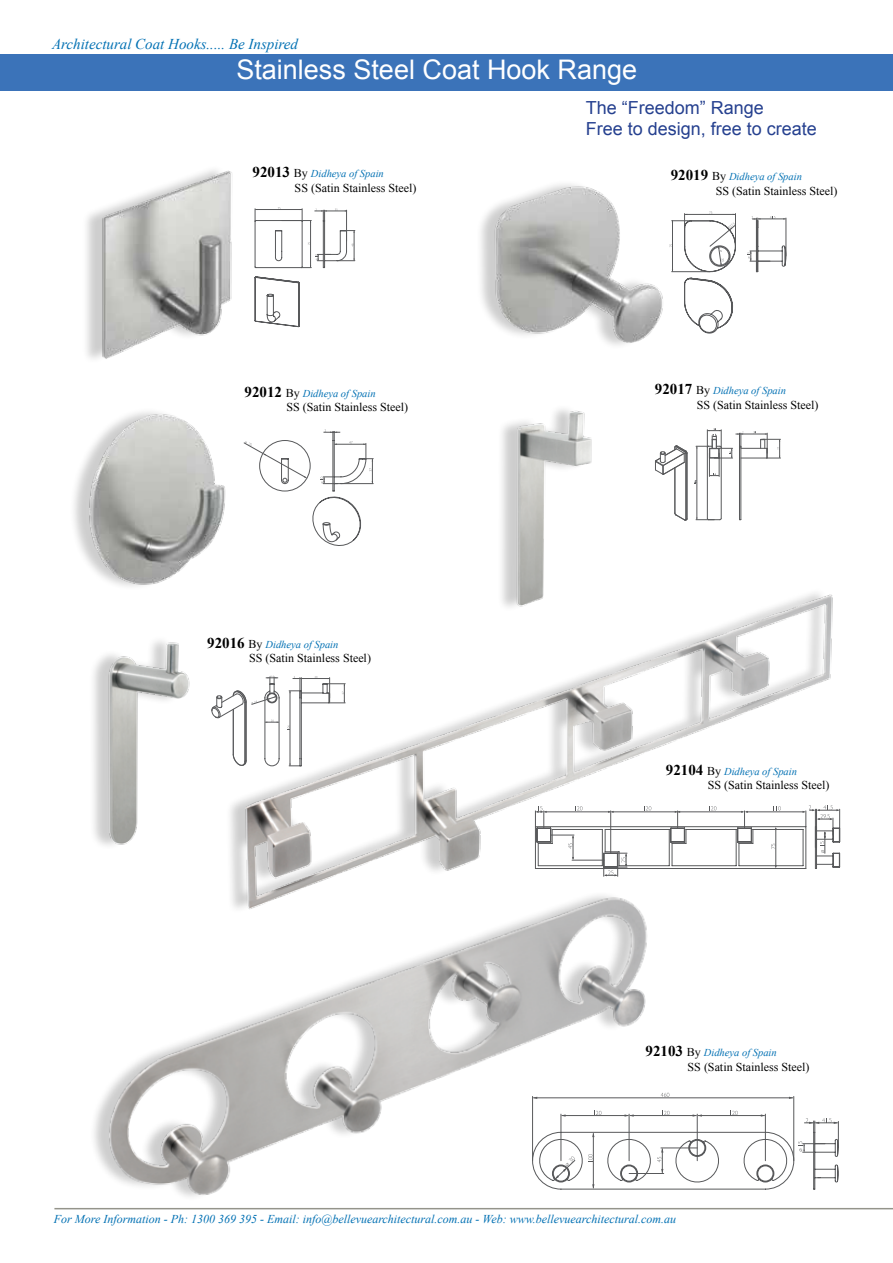
<style>
.page{position:relative;width:893px;height:1263px;background:#fff}
.page>*{position:absolute;margin:0;border:0;box-sizing:border-box;transform-origin:0 0}
.t1{font:27px "Arial";color:#fff}
.t2{font:18px/21.6px "Arial";color:#25408f}
.t3{font:italic 15px "Times New Roman";color:#0070b3}
.t4{font:12px "Times New Roman";color:#000}
.t5{font:italic 12px "Times New Roman";color:#0070b3}
.t6{font:italic 10.5px "Times New Roman";color:#0070b3}
.s1{font-weight:700;font-style:normal;font-size:15px;color:#000}
.s2{font-style:normal;font-size:12px;color:#000}
</style>
<div class="page">
<hr style="left:54px;top:1208px;width:839px;height:1px;background:#94948b">
<img style="left:230px;top:593px;width:603px;height:287px">
<div style="left:69px;top:407px;width:151px;height:185px;background:#000;opacity:.2"></div>
<img style="left:85px;top:407px;width:159px;height:195px">
<div style="left:475px;top:179px;width:182px;height:172px;background:#000;opacity:.2"></div>
<img style="left:486px;top:179px;width:177px;height:172px">
<img style="left:93px;top:640px;width:97px;height:206px">
<img style="left:496px;top:409px;width:120px;height:207px">
<img style="left:86px;top:170px;width:146px;height:189px">
<img style="left:94px;top:880px;width:570px;height:317px">
<svg style="left:244px;top:429px;width:129px;height:117px"></svg>
<svg style="left:287px;top:676px;width:58px;height:90px"></svg>
<svg style="left:211px;top:675px;width:68px;height:92px"></svg>
<hr style="left:739px;top:446px;width:1px;height:72px;background:#58595b">
<hr style="left:741px;top:448px;width:1px;height:71px;background:#58595b">
<hr style="left:721px;top:448px;width:1px;height:70px;background:#58595b">
<hr style="left:707px;top:448px;width:1px;height:70px;background:#58595b">
<hr style="left:697px;top:447px;width:1px;height:72px;background:#58595b">
<svg style="left:696px;top:517px;width:25px;height:3px"></svg>
<svg style="left:694px;top:428px;width:86px;height:57px"></svg>
<hr style="left:687px;top:453px;width:1px;height:66px;background:#58595b">
<svg style="left:655px;top:445px;width:32px;height:76px"></svg>
<hr style="left:532px;top:1096px;width:1px;height:65px;background:#58595b">
<hr style="left:793px;top:1096px;width:1px;height:65px;background:#58595b">
<hr style="left:534px;top:1097px;width:258px;height:1px;background:#58595b">
<svg style="left:661px;top:1093px;width:8px;height:4px"></svg>
<svg style="left:532px;top:1111px;width:307px;height:78px"></svg>
<svg style="left:535px;top:805px;width:305px;height:71px"></svg>
<hr style="left:786px;top:218px;width:1px;height:38px;background:#58595b">
<svg style="left:684px;top:278px;width:49px;height:56px"></svg>
<svg style="left:670px;top:211px;width:116px;height:61px"></svg>
<svg style="left:255px;top:207px;width:100px;height:61px"></svg>
<svg style="left:255px;top:277px;width:44px;height:50px"></svg>
<div style="left:0;top:54px;width:893px;height:37px;background:#3b73b9"></div>
<p class="t3" style="left:52px;top:33px;width:247px">Architectural Coat Hooks..... Be Inspired</p>
<h1 class="t1" style="left:236px;top:52px;width:402px">Stainless Steel Coat Hook Range</h1>
<p class="t6" style="left:253px;top:167px;width:133px"><span class="s1">92013</span> <span class="s2">By</span> Didheya of Spain</p>
<p class="t4" style="left:295px;top:180px;width:123px">SS (Satin Stainless Steel)</p>
<p class="t6" style="left:244px;top:386px;width:133px"><span class="s1">92012</span> <span class="s2">By</span> Didheya of Spain</p>
<p class="t4" style="left:286px;top:399px;width:123px">SS (Satin Stainless Steel)</p>
<p class="t6" style="left:207px;top:637px;width:133px"><span class="s1">92016</span> <span class="s2">By</span> Didheya of Spain</p>
<p class="t4" style="left:249px;top:650px;width:123px">SS (Satin Stainless Steel)</p>
<h2 class="t2" style="left:586px;top:97px;width:233px">The “Freedom” Range<br>Free to design, free to create</h2>
<p class="t6" style="left:671px;top:169px;width:133px"><span class="s1">92019</span> <span class="s2">By</span> Didheya of Spain</p>
<p class="t4" style="left:716px;top:182px;width:123px">SS (Satin Stainless Steel)</p>
<p class="t6" style="left:655px;top:384px;width:133px"><span class="s1">92017</span> <span class="s2">By</span> Didheya of Spain</p>
<p class="t4" style="left:697px;top:397px;width:123px">SS (Satin Stainless Steel)</p>
<p class="t6" style="left:666px;top:764px;width:133px"><span class="s1">92104</span> <span class="s2">By</span> Didheya of Spain</p>
<p class="t4" style="left:708px;top:777px;width:123px">SS (Satin Stainless Steel)</p>
<p class="t6" style="left:646px;top:1045px;width:133px"><span class="s1">92103</span> <span class="s2">By</span> Didheya of Spain</p>
<p class="t4" style="left:688px;top:1058px;width:123px">SS (Satin Stainless Steel)</p>
<p class="t5" style="left:54px;top:1210px;width:624px">For More Information - Ph: 1300 369 395 - Email: info@bellevuearchitectural.com.au - Web: www.bellevuearchitectural.com.au</p>
</div>
